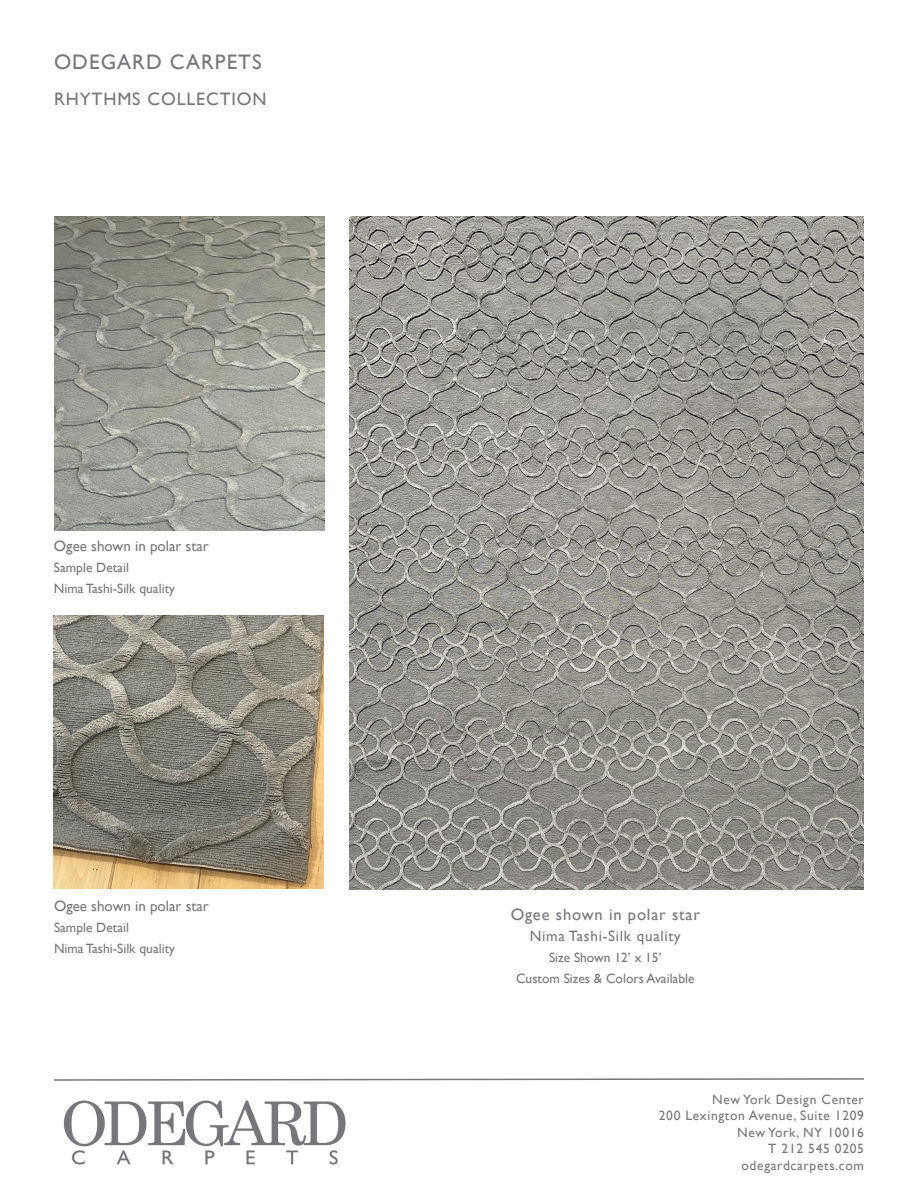
<style>
.page{position:relative;width:918px;height:1188px;background:#fff}
.page>*{position:absolute;margin:0;border:0;box-sizing:border-box;transform-origin:0 0}
.t1{font:21px "Gill Sans";letter-spacing:.05em;color:#76777b}
.t2{font:18px "Gill Sans";letter-spacing:.05em;color:#76777b}
.t3{font:16.5px "Gill Sans";letter-spacing:.05em;color:#76777b}
.t4{font:15px "Gill Sans";color:#76777b}
.t5{font:15px "Gill Sans";letter-spacing:.05em;color:#76777b}
.t6{font:13.5px "Gill Sans";color:#76777b}
.t7{font:13.5px "Gill Sans";letter-spacing:.05em;color:#76777b}
</style>
<div class="page">
<svg style="left:54px;top:1078px;width:810px;height:3px"></svg>
<img style="left:63px;top:1100px;width:283px;height:65px">
<img style="left:54px;top:216px;width:270px;height:314px">
<img style="left:53px;top:615px;width:270px;height:273px">
<img style="left:350px;top:216px;width:514px;height:674px">
<p class="t1" style="left:54px;top:49px;width:209px">ODEGARD CARPETS</p>
<p class="t2" style="left:54px;top:88px;width:214px">RHYTHMS COLLECTION</p>
<p class="t4" style="left:54px;top:537px;width:156px">Ogee shown in polar star</p>
<p class="t6" style="left:54px;top:559px;width:77px">Sample Detail</p>
<p class="t6" style="left:54px;top:580px;width:123px">Nima Tashi-Silk quality</p>
<p class="t4" style="left:54px;top:897px;width:156px">Ogee shown in polar star</p>
<p class="t6" style="left:54px;top:919px;width:77px">Sample Detail</p>
<p class="t6" style="left:54px;top:940px;width:123px">Nima Tashi-Silk quality</p>
<p class="t3" style="left:511px;top:905px;width:191px">Ogee shown in polar star</p>
<p class="t5" style="left:530px;top:927px;width:153px">Nima Tashi-Silk quality</p>
<p class="t6" style="left:549px;top:949px;width:114px">Size Shown 12’ x 15’</p>
<p class="t6" style="left:516px;top:970px;width:180px">Custom Sizes &amp; Colors Available</p>
<p class="t7" style="left:712px;top:1091px;width:153px">New York Design Center</p>
<p class="t7" style="left:659px;top:1108px;width:207px">200 Lexington Avenue, Suite 1209</p>
<p class="t7" style="left:737px;top:1124px;width:128px">New York, NY 10016</p>
<p class="t7" style="left:768px;top:1141px;width:97px">T 212 545 0205</p>
<p class="t7" style="left:742px;top:1157px;width:124px">odegardcarpets.com</p>
</div>
